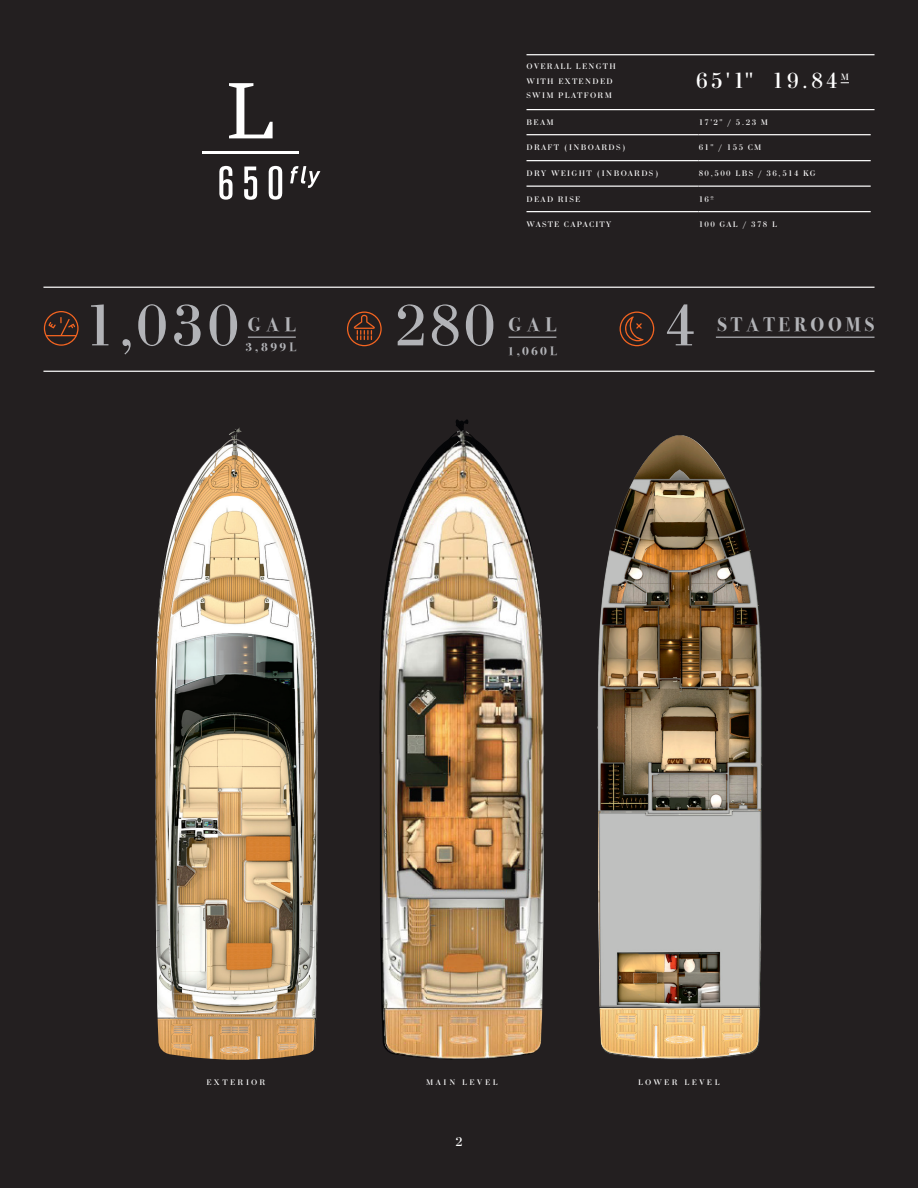
<style>
.page{position:relative;width:918px;height:1188px;background:#231f20}
.page>*{position:absolute;margin:0;border:0;box-sizing:border-box;transform-origin:0 0}
.t1{font:61.5px "Bodoni";letter-spacing:.04em;color:#b2b3b7}
.t2{font:23.1px "Bodoni";color:#fff}
.t3{font:700 19.5px "Bodoni Svty Two ITCTT";letter-spacing:.2em;color:#b2b3b7}
.t4{font:13.5px "Bodoni";color:#fff}
.t5{font:700 12.15px "Bodoni Svty Two ITCTT";letter-spacing:.2em;color:#b2b3b7}
.t6{font:9.75px "Bodoni";color:#fff}
.t7{font:8.55px "Bodoni";letter-spacing:.16em;color:#fff}
.t8{font:8.55px "Bodoni";letter-spacing:.29em;color:#fff}
.t9{font:8.55px "Bodoni";letter-spacing:.13em;color:#fff}
.t10{font:8.55px "Bodoni";letter-spacing:.14em;color:#fff}
.t11{font:8.55px "Bodoni";letter-spacing:.26em;color:#fff}
</style>
<div class="page">
<hr style="left:527px;top:134px;width:172px;height:1px;background:#fff">
<hr style="left:699px;top:134px;width:172px;height:1px;background:#fff">
<hr style="left:527px;top:160px;width:172px;height:1px;background:#fff">
<hr style="left:699px;top:160px;width:172px;height:1px;background:#fff">
<hr style="left:527px;top:186px;width:172px;height:1px;background:#fff">
<hr style="left:699px;top:186px;width:172px;height:1px;background:#fff">
<hr style="left:527px;top:211px;width:172px;height:1px;background:#fff">
<hr style="left:699px;top:211px;width:172px;height:1px;background:#fff">
<hr style="left:527px;top:109px;width:348px;height:1px;background:#fff">
<hr style="left:527px;top:54px;width:348px;height:1px;background:#fff">
<hr style="left:43px;top:287px;width:832px;height:1px;background:#fff">
<hr style="left:43px;top:371px;width:832px;height:1px;background:#fff">
<svg style="left:44px;top:311px;width:35px;height:35px"></svg>
<hr style="left:248px;top:337px;width:48px;height:1px;background:#b2b3b7">
<svg style="left:347px;top:312px;width:35px;height:34px"></svg>
<hr style="left:509px;top:337px;width:47px;height:1px;background:#b2b3b7">
<hr style="left:716px;top:337px;width:159px;height:1px;background:#b2b3b7">
<svg style="left:620px;top:312px;width:34px;height:34px"></svg>
<img style="left:155px;top:427px;width:163px;height:633px">
<img style="left:380px;top:419px;width:164px;height:641px">
<img style="left:598px;top:435px;width:165px;height:625px">
<svg style="left:290px;top:166px;width:30px;height:22px"></svg>
<svg style="left:229px;top:83px;width:44px;height:55px"></svg>
<hr style="left:203px;top:151px;width:96px;height:3px;background:#fff">
<svg style="left:219px;top:166px;width:14px;height:34px"></svg>
<svg style="left:244px;top:167px;width:13px;height:33px"></svg>
<svg style="left:269px;top:166px;width:13px;height:34px"></svg>
<p class="t10" style="left:527px;top:61px;width:91px">OVERALL LENGTH</p>
<p class="t7" style="left:527px;top:76px;width:88px">WITH EXTENDED</p>
<p class="t7" style="left:527px;top:90px;width:87px">SWIM PLATFORM</p>
<p class="t2" style="left:696px;top:67px;width:59px">65'1"</p>
<p class="t2" style="left:772px;top:67px;width:68px">19.84</p>
<p class="t6" style="left:841px;top:71px;width:10px">M</p>
<p class="t1" style="left:83px;top:289px;width:158px">1,030</p>
<p class="t3" style="left:248px;top:308px;width:49px">GAL</p>
<p class="t5" style="left:246px;top:337px;width:52px">3,899L</p>
<p class="t7" style="left:527px;top:117px;width:29px">BEAM</p>
<p class="t7" style="left:699px;top:117px;width:71px">17'2" / 5.23 M</p>
<p class="t7" style="left:527px;top:143px;width:101px">DRAFT (INBOARDS)</p>
<p class="t7" style="left:699px;top:143px;width:64px">61" / 155 CM</p>
<p class="t7" style="left:527px;top:168px;width:134px">DRY WEIGHT (INBOARDS)</p>
<p class="t7" style="left:699px;top:168px;width:119px">80,500 LBS / 36,514 KG</p>
<p class="t7" style="left:527px;top:194px;width:55px">DEAD RISE</p>
<p class="t7" style="left:699px;top:194px;width:17px">16º</p>
<p class="t9" style="left:527px;top:220px;width:86px">WASTE CAPACITY</p>
<p class="t7" style="left:699px;top:220px;width:80px">100 GAL / 378 L</p>
<p class="t1" style="left:394px;top:289px;width:103px">280</p>
<p class="t3" style="left:509px;top:308px;width:49px">GAL</p>
<p class="t5" style="left:508px;top:340px;width:51px">1,060L</p>
<p class="t1" style="left:664px;top:289px;width:34px">4</p>
<p class="t3" style="left:717px;top:308px;width:159px">STATEROOMS</p>
<p class="t8" style="left:206px;top:1077px;width:61px">EXTERIOR</p>
<p class="t8" style="left:426px;top:1077px;width:73px">MAIN LEVEL</p>
<p class="t11" style="left:638px;top:1077px;width:83px">LOWER LEVEL</p>
<p class="t4" style="left:455px;top:1133px;width:9px">2</p>
</div>
